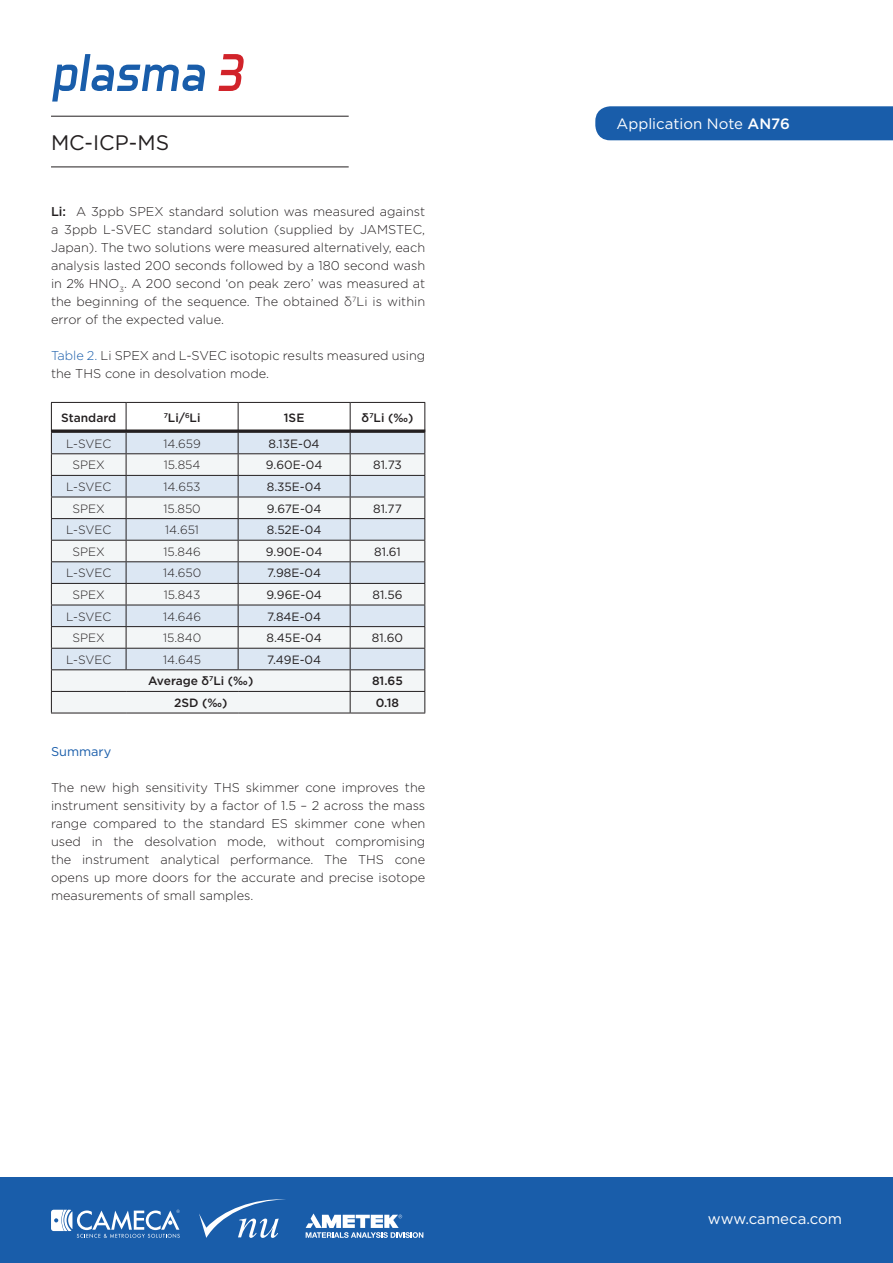
<style>
.page{position:relative;width:893px;height:1263px;background:#fff}
.page>*{position:absolute;margin:0;border:0;box-sizing:border-box;transform-origin:0 0}
.t1{font:italic 54px "Aero Matics";color:#195daa}
.t2{font:21px "Gotham";color:#231f20}
.t3{font:15px "Gotham";color:#fff}
.t4{font:300 12.75px/18px "Gotham";color:#231f20;text-align:justify}
.t5{font:12.75px "Gotham";color:#195daa}
.t6{font:300 12px "Gotham";color:#231f20}
.t7{font:12px "Gotham";color:#231f20}
.t8{font:500 12px "Gotham";color:#231f20}
.s1{color:#d1232a}
.s2{font-weight:500}
.s3{color:#195daa}
</style>
<div class="page">
<div style="left:0;top:1178px;width:893px;height:85px;background:#195daa"></div>
<div style="left:595px;top:106px;width:298px;height:34px;background:#195daa"></div>
<svg style="left:51px;top:1210px;width:129px;height:28px"></svg>
<svg style="left:199px;top:1199px;width:86px;height:39px"></svg>
<svg style="left:306px;top:1213px;width:117px;height:25px"></svg>
<hr style="left:51px;top:116px;width:298px;height:1px;background:#231f20">
<hr style="left:51px;top:167px;width:298px;height:1px;background:#231f20">
<hr style="left:51px;top:402px;width:75px;height:1px;background:#231f20">
<hr style="left:126px;top:402px;width:112px;height:1px;background:#231f20">
<hr style="left:238px;top:402px;width:112px;height:1px;background:#231f20">
<hr style="left:350px;top:402px;width:75px;height:1px;background:#231f20">
<svg style="left:51px;top:403px;width:374px;height:310px"></svg>
<hr style="left:51px;top:713px;width:75px;height:1px;background:#231f20">
<hr style="left:126px;top:713px;width:112px;height:1px;background:#231f20">
<hr style="left:238px;top:713px;width:112px;height:1px;background:#231f20">
<hr style="left:350px;top:713px;width:75px;height:1px;background:#231f20">
<hr style="left:51px;top:429px;width:374px;height:3px;background:#231f20">
<h1 class="t1" style="left:51px;top:41px;width:193px">plasma <span class="s1">3</span></h1>
<h2 class="t2" style="left:51px;top:129px;width:120px">MC-ICP-MS</h2>
<p class="t4" style="left:51px;top:202px;width:376px"><span class="s2">Li:</span> A 3ppb SPEX standard solution was measured against a 3ppb L-SVEC standard solution (supplied by JAMSTEC, Japan). The two solutions were measured alternatively, each analysis lasted 200 seconds followed by a 180 second wash in 2% HNO<sub>3</sub>. A 200 second ‘on peak zero’ was measured at the beginning of the sequence. The obtained δ<sup>7</sup>Li is within error of the expected value.</p>
<p class="t4" style="left:51px;top:346px;width:376px"><span class="s3">Table 2.</span> Li SPEX and L-SVEC isotopic results measured using the THS cone in desolvation mode.</p>
<p class="t8" style="left:61px;top:410px;width:56px">Standard</p>
<p class="t8" style="left:164px;top:410px;width:38px"><sup>7</sup>Li/<sup>6</sup>Li</p>
<p class="t8" style="left:284px;top:410px;width:22px">1SE</p>
<p class="t8" style="left:362px;top:410px;width:53px">δ<sup>7</sup>Li (‰)</p>
<p class="t6" style="left:66px;top:436px;width:47px">L-SVEC</p>
<p class="t6" style="left:163px;top:436px;width:39px">14.659</p>
<p class="t7" style="left:269px;top:436px;width:53px">8.13E-04</p>
<p class="t6" style="left:73px;top:458px;width:34px">SPEX</p>
<p class="t6" style="left:164px;top:458px;width:38px">15.854</p>
<p class="t7" style="left:266px;top:457px;width:58px">9.60E-04</p>
<p class="t7" style="left:373px;top:457px;width:30px">81.73</p>
<p class="t6" style="left:66px;top:479px;width:47px">L-SVEC</p>
<p class="t6" style="left:164px;top:479px;width:38px">14.653</p>
<p class="t7" style="left:267px;top:479px;width:56px">8.35E-04</p>
<p class="t6" style="left:73px;top:501px;width:34px">SPEX</p>
<p class="t6" style="left:163px;top:501px;width:39px">15.850</p>
<p class="t7" style="left:267px;top:501px;width:56px">9.67E-04</p>
<p class="t7" style="left:373px;top:501px;width:30px">81.77</p>
<p class="t6" style="left:66px;top:522px;width:47px">L-SVEC</p>
<p class="t6" style="left:165px;top:522px;width:35px">14.651</p>
<p class="t7" style="left:267px;top:522px;width:56px">8.52E-04</p>
<p class="t6" style="left:73px;top:544px;width:34px">SPEX</p>
<p class="t6" style="left:163px;top:544px;width:39px">15.846</p>
<p class="t7" style="left:266px;top:544px;width:58px">9.90E-04</p>
<p class="t7" style="left:374px;top:544px;width:28px">81.61</p>
<p class="t6" style="left:66px;top:566px;width:47px">L-SVEC</p>
<p class="t6" style="left:163px;top:566px;width:40px">14.650</p>
<p class="t7" style="left:267px;top:565px;width:55px">7.98E-04</p>
<p class="t6" style="left:73px;top:587px;width:34px">SPEX</p>
<p class="t6" style="left:164px;top:587px;width:38px">15.843</p>
<p class="t7" style="left:266px;top:587px;width:57px">9.96E-04</p>
<p class="t7" style="left:373px;top:587px;width:31px">81.56</p>
<p class="t6" style="left:66px;top:609px;width:47px">L-SVEC</p>
<p class="t6" style="left:163px;top:609px;width:40px">14.646</p>
<p class="t7" style="left:267px;top:609px;width:56px">7.84E-04</p>
<p class="t6" style="left:73px;top:630px;width:34px">SPEX</p>
<p class="t6" style="left:163px;top:630px;width:40px">15.840</p>
<p class="t7" style="left:266px;top:630px;width:57px">8.45E-04</p>
<p class="t7" style="left:372px;top:630px;width:33px">81.60</p>
<p class="t6" style="left:66px;top:652px;width:47px">L-SVEC</p>
<p class="t6" style="left:163px;top:652px;width:39px">14.645</p>
<p class="t7" style="left:267px;top:652px;width:56px">7.49E-04</p>
<p class="t8" style="left:148px;top:673px;width:106px">Average δ<sup>7</sup>Li (‰)</p>
<p class="t8" style="left:372px;top:673px;width:32px">81.65</p>
<p class="t8" style="left:174px;top:695px;width:55px">2SD (‰)</p>
<p class="t8" style="left:376px;top:695px;width:25px">0.18</p>
<p class="t5" style="left:51px;top:743px;width:62px">Summary</p>
<p class="t4" style="left:51px;top:778px;width:376px">The new high sensitivity THS skimmer cone improves the instrument sensitivity by a factor of 1.5 – 2 across the mass range compared to the standard ES skimmer cone when used in the desolvation mode, without compromising the instrument analytical performance. The THS cone opens up more doors for the accurate and precise isotope measurements of small samples.</p>
<p class="t3" style="left:617px;top:114px;width:175px">Application Note <span class="s2">AN76</span></p>
<p class="t3" style="left:708px;top:1209px;width:135px">www.cameca.com</p>
</div>
